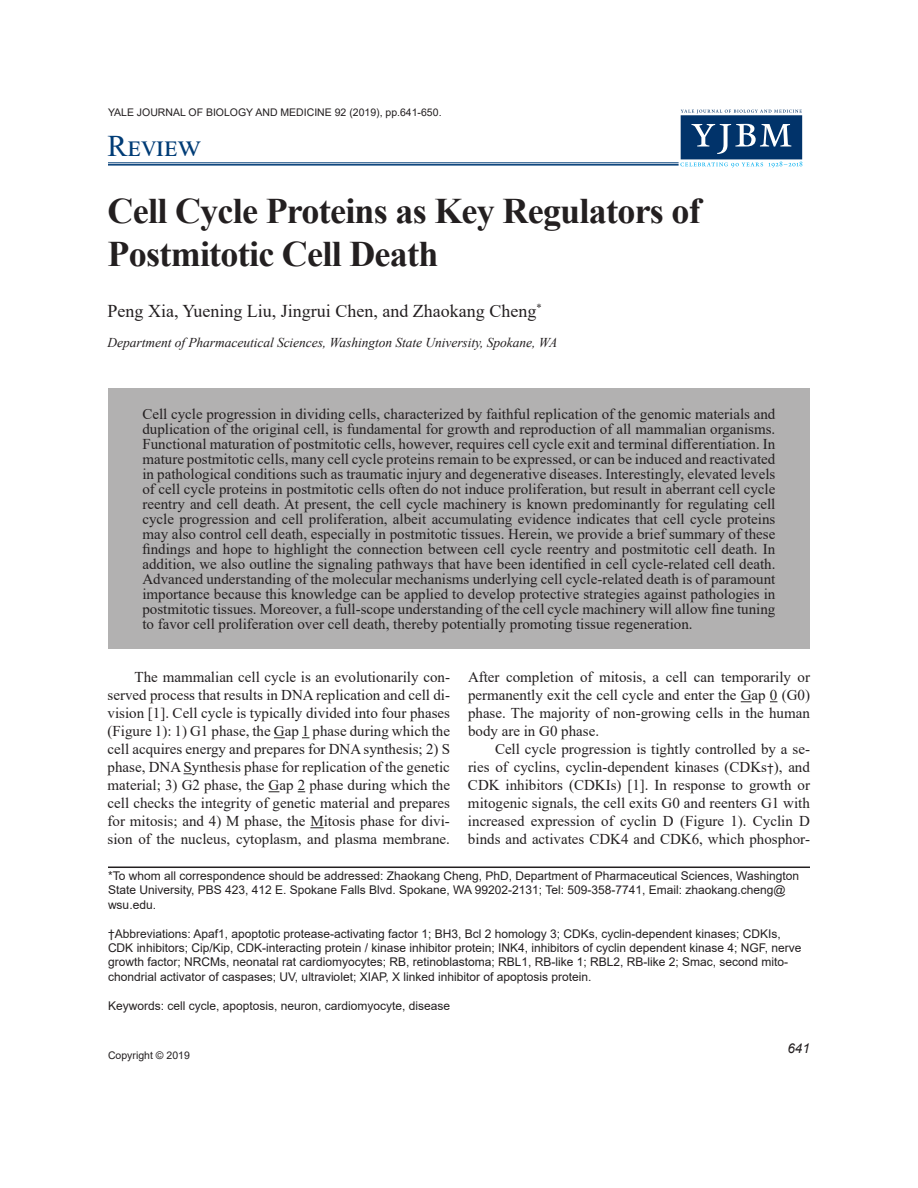
<style>
.page{position:relative;width:918px;height:1188px;background:#fff}
.page>*{position:absolute;margin:0;border:0;box-sizing:border-box;transform-origin:0 0}
.t1{font:700 36px/43.2px "Times New Roman";letter-spacing:-.02em;color:#231f20}
.t2{font:30px "Times New Roman";color:#013c76}
.t3{font:18px "Times New Roman";color:#231f20}
.t4{font:15px/18px "Times New Roman";color:#231f20;text-align:justify}
.t5{font:italic 13.5px "Times New Roman";letter-spacing:-.005em;color:#231f20}
.t6{font:italic 13.5px "Arial";color:#231f20}
.t7{font:12px/14.4px "Arial";color:#231f20}
.t8{font:10.5px "Arial";color:#231f20}
.s1{font-family:"Arial";font-size:12px}
</style>
<div class="page">
<svg style="left:680px;top:110px;width:122px;height:58px"></svg>
<hr style="left:108px;top:163px;width:571px;height:1px;background:#013c76">
<hr style="left:108px;top:164px;width:571px;height:2px;background:#013c76">
<div style="left:108px;top:389px;width:702px;height:260px;background:#b2b1b1"></div>
<hr style="left:108px;top:867px;width:702px;height:1px;background:#231f20">
<svg style="left:310px;top:827px;width:14px;height:1px"></svg>
<p class="t8" style="left:108px;top:105px;width:335px">YALE JOURNAL OF BIOLOGY AND MEDICINE 92 (2019), pp.641-650.</p>
<h2 class="t2" style="left:108px;top:124px;width:95px">Review</h2>
<h1 class="t1" style="left:108px;top:188px;width:595px">Cell Cycle Proteins as Key Regulators of<br>Postmitotic Cell Death</h1>
<p class="t3" style="left:108px;top:298px;width:436px">Peng Xia, Yuening Liu, Jingrui Chen, and Zhaokang Cheng<sup>*</sup></p>
<p class="t5" style="left:108px;top:333px;width:451px">Department of Pharmaceutical Sciences, Washington State University, Spokane, WA</p>
<p class="t4" style="left:142px;top:406px;width:635px;line-height:15px">Cell cycle progression in dividing cells, characterized by faithful replication of the genomic materials and duplication of the original cell, is fundamental for growth and reproduction of all mammalian organisms.<br>Functional maturation of postmitotic cells, however, requires cell cycle exit and terminal differentiation. In mature postmitotic cells, many cell cycle proteins remain to be expressed, or can be induced and reactivated in pathological conditions such as traumatic injury and degenerative diseases. Interestingly, elevated levels of cell cycle proteins in postmitotic cells often do not induce proliferation, but result in aberrant cell cycle reentry and cell death. At present, the cell cycle machinery is known predominantly for regulating cell cycle progression and cell proliferation, albeit accumulating evidence indicates that cell cycle proteins may also control cell death, especially in postmitotic tissues. Herein, we provide a brief summary of these findings and hope to highlight the connection between cell cycle reentry and postmitotic cell death. In addition, we also outline the signaling pathways that have been identified in cell cycle-related cell death.<br>Advanced understanding of the molecular mechanisms underlying cell cycle-related death is of paramount importance because this knowledge can be applied to develop protective strategies against pathologies in postmitotic tissues. Moreover, a full-scope understanding of the cell cycle machinery will allow fine tuning to favor cell proliferation over cell death, thereby potentially promoting tissue regeneration.</p>
<p class="t4" style="left:108px;top:668px;width:344px;text-indent:27px">The mammalian cell cycle is an evolutionarily con&shy;served process that results in DNA replication and cell di&shy;vision [1]. Cell cycle is typically divided into four phases (Figure 1): 1) G1 phase, the Gap 1 phase during which the cell acquires energy and prepares for DNA synthesis; 2) S phase, DNA Synthesis phase for replication of the genetic material; 3) G2 phase, the Gap 2 phase during which the cell checks the integrity of genetic material and prepares for mitosis; and 4) M phase, the Mitosis phase for divi&shy;sion of the nucleus, cytoplasm, and plasma membrane.</p>
<p class="t4" style="left:468px;top:668px;width:344px">After completion of mitosis, a cell can temporarily or permanently exit the cell cycle and enter the Gap 0 (G0) phase. The majority of non-growing cells in the human body are in G0 phase.</p>
<p class="t4" style="left:468px;top:740px;width:344px;text-indent:27px">Cell cycle progression is tightly controlled by a se&shy;ries of cyclins, cyclin-dependent kinases (CDKs<span class="s1">†</span>), and CDK inhibitors (CDKIs) [1]. In response to growth or mitogenic signals, the cell exits G0 and reenters G1 with increased expression of cyclin D (Figure 1). Cyclin D binds and activates CDK4 and CDK6, which phosphor-</p>
<p class="t7" style="left:108px;top:869px;width:693px">*To whom all correspondence should be addressed: Zhaokang Cheng, PhD, Department of Pharmaceutical Sciences, Washington<br>State University, PBS 423, 412 E. Spokane Falls Blvd. Spokane, WA 99202-2131; Tel: 509-358-7741, Email: zhaokang.cheng@ wsu.edu.</p>
<p class="t7" style="left:108px;top:926px;width:695px">†Abbreviations: Apaf1, apoptotic protease-activating factor 1; BH3, Bcl 2 homology 3; CDKs, cyclin-dependent kinases; CDKIs, CDK inhibitors; Cip/Kip, CDK-interacting protein / kinase inhibitor protein; INK4, inhibitors of cyclin dependent kinase 4; NGF, nerve growth factor; NRCMs, neonatal rat cardiomyocytes; RB, retinoblastoma; RBL1, RB-like 1; RBL2, RB-like 2; Smac, second mito&shy;chondrial activator of caspases; UV, ultraviolet; XIAP, X linked inhibitor of apoptosis protein.</p>
<p class="t7" style="left:108px;top:998px;width:344px">Keywords: cell cycle, apoptosis, neuron, cardiomyocyte, disease</p>
<p class="t8" style="left:108px;top:1048px;width:83px">Copyright © 2019</p>
<p class="t6" style="left:787px;top:1040px;width:24px">641</p>
</div>
